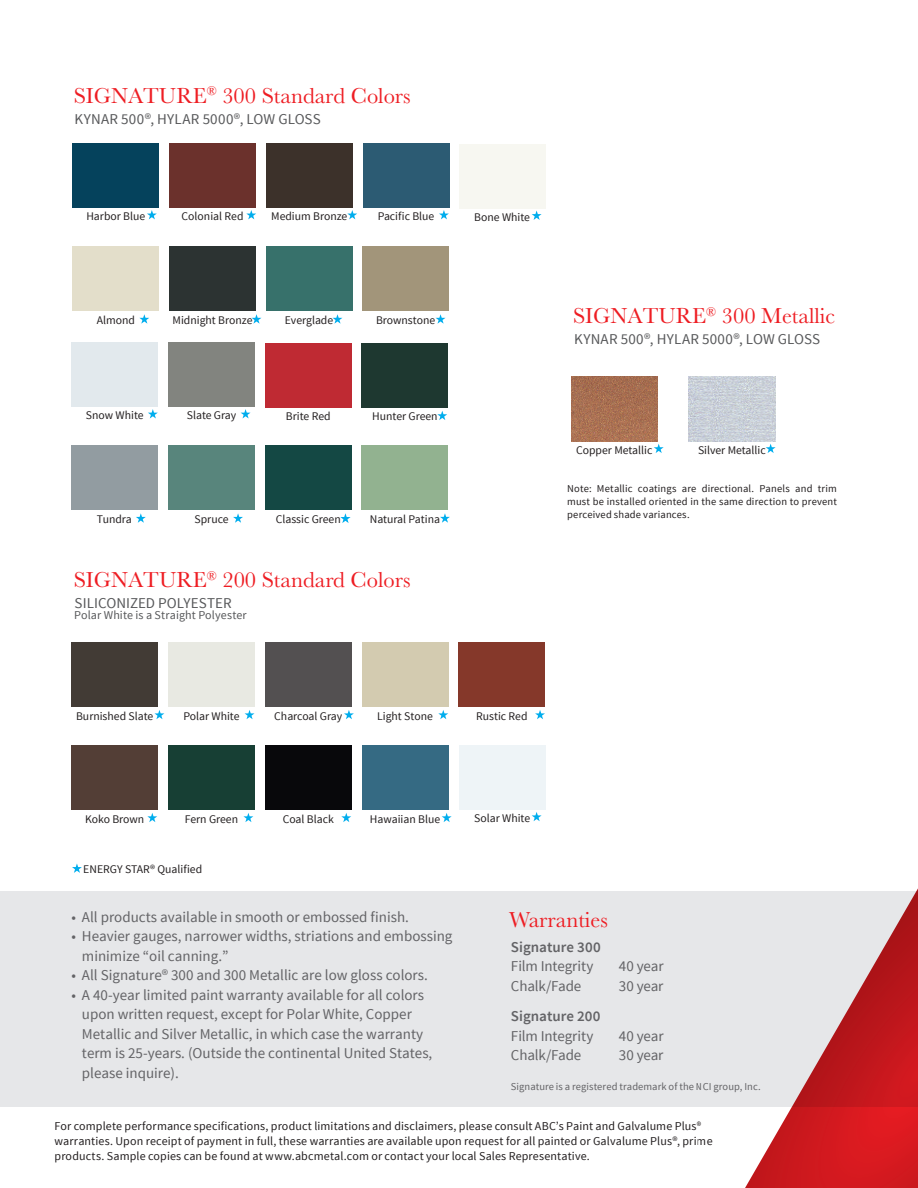
<style>
.page{position:relative;width:918px;height:1188px;background:#fff}
.page>*{position:absolute;margin:0;border:0;box-sizing:border-box;transform-origin:0 0}
.t1{font:22.5px "Baskerville";color:#ee1d23}
.t2{font:15px/19.5px "Source Sans Pro";color:#636366}
.t3{font:15px "Source Sans Pro";letter-spacing:.01em;color:#57585a}
.t4{font:600 15px "Source Sans Pro";color:#636366}
.t5{font:12px/15px "Source Sans Pro";letter-spacing:.01em;color:#231f20}
.t6{font:12px "Source Sans Pro";letter-spacing:.01em;color:#57585a}
.t7{font:11.7px "Source Sans Pro";color:#231f20}
.t8{font:10.5px/12.8px "Source Sans Pro";letter-spacing:.015em;color:#231f20;text-align:justify}
.t9{font:10.5px "Source Sans Pro";letter-spacing:.005em;color:#636366}
</style>
<div class="page">
<div style="left:73px;top:143px;width:86px;height:65px;background:#05425c"></div>
<div style="left:169px;top:143px;width:87px;height:65px;background:#6b312c"></div>
<div style="left:266px;top:143px;width:87px;height:65px;background:#3c312a"></div>
<div style="left:363px;top:143px;width:86px;height:65px;background:#2c5b73"></div>
<svg style="left:147px;top:210px;width:10px;height:9px"></svg>
<svg style="left:246px;top:210px;width:10px;height:9px"></svg>
<svg style="left:347px;top:210px;width:10px;height:9px"></svg>
<svg style="left:439px;top:210px;width:10px;height:9px"></svg>
<div style="left:73px;top:246px;width:86px;height:65px;background:#e3deca"></div>
<div style="left:169px;top:246px;width:87px;height:65px;background:#2c3332"></div>
<div style="left:266px;top:246px;width:86px;height:65px;background:#37716b"></div>
<div style="left:362px;top:246px;width:87px;height:65px;background:#a2957a"></div>
<svg style="left:139px;top:314px;width:10px;height:10px"></svg>
<svg style="left:252px;top:314px;width:9px;height:10px"></svg>
<svg style="left:333px;top:314px;width:9px;height:10px"></svg>
<svg style="left:436px;top:314px;width:9px;height:10px"></svg>
<div style="left:168px;top:342px;width:87px;height:65px;background:#82847f"></div>
<div style="left:72px;top:342px;width:86px;height:65px;background:#e2e9ed"></div>
<svg style="left:148px;top:409px;width:10px;height:9px"></svg>
<svg style="left:241px;top:409px;width:10px;height:9px"></svg>
<div style="left:71px;top:445px;width:87px;height:65px;background:#929ca1"></div>
<svg style="left:136px;top:513px;width:10px;height:10px"></svg>
<div style="left:168px;top:445px;width:87px;height:65px;background:#58857c"></div>
<svg style="left:233px;top:513px;width:10px;height:10px"></svg>
<div style="left:265px;top:343px;width:86px;height:65px;background:#bf2a33"></div>
<div style="left:362px;top:343px;width:86px;height:65px;background:#1e3830"></div>
<svg style="left:437px;top:411px;width:10px;height:9px"></svg>
<div style="left:265px;top:445px;width:86px;height:65px;background:#144844"></div>
<svg style="left:340px;top:513px;width:11px;height:10px"></svg>
<div style="left:362px;top:445px;width:86px;height:65px;background:#92b290"></div>
<svg style="left:440px;top:513px;width:10px;height:10px"></svg>
<img style="left:571px;top:377px;width:86px;height:64px">
<img style="left:689px;top:377px;width:86px;height:64px">
<svg style="left:654px;top:444px;width:10px;height:9px"></svg>
<svg style="left:766px;top:444px;width:10px;height:9px"></svg>
<div style="left:72px;top:642px;width:86px;height:65px;background:#423b35"></div>
<div style="left:72px;top:745px;width:86px;height:65px;background:#533e36"></div>
<svg style="left:155px;top:710px;width:9px;height:9px"></svg>
<div style="left:459px;top:642px;width:86px;height:65px;background:#85382a"></div>
<svg style="left:535px;top:710px;width:10px;height:9px"></svg>
<svg style="left:147px;top:813px;width:10px;height:9px"></svg>
<div style="left:168px;top:745px;width:87px;height:65px;background:#173f34"></div>
<div style="left:168px;top:642px;width:87px;height:65px;background:#e8e9e2"></div>
<svg style="left:245px;top:710px;width:9px;height:9px"></svg>
<svg style="left:243px;top:813px;width:10px;height:9px"></svg>
<div style="left:265px;top:745px;width:86px;height:65px;background:#08080b"></div>
<div style="left:265px;top:642px;width:86px;height:65px;background:#535051"></div>
<svg style="left:344px;top:710px;width:10px;height:9px"></svg>
<svg style="left:341px;top:813px;width:10px;height:9px"></svg>
<div style="left:362px;top:745px;width:86px;height:65px;background:#356a83"></div>
<div style="left:362px;top:642px;width:86px;height:65px;background:#d3cbb0"></div>
<svg style="left:438px;top:710px;width:10px;height:9px"></svg>
<svg style="left:442px;top:813px;width:10px;height:9px"></svg>
<div style="left:0;top:891px;width:918px;height:216px;background:#e6e7e9"></div>
<svg style="left:745px;top:888px;width:173px;height:300px"></svg>
<svg style="left:72px;top:863px;width:10px;height:10px"></svg>
<div style="left:459px;top:144px;width:86px;height:65px;background:#f7f7f1"></div>
<svg style="left:532px;top:211px;width:10px;height:9px"></svg>
<div style="left:459px;top:746px;width:86px;height:64px;background:#eef4f7"></div>
<svg style="left:532px;top:812px;width:10px;height:9px"></svg>
<p class="t1" style="left:74px;top:81px;width:338px">SIGNATURE<sup>®</sup> 300 Standard Colors</p>
<p class="t3" style="left:75px;top:110px;width:248px">KYNAR 500®, HYLAR 5000®, LOW GLOSS</p>
<p class="t7" style="left:86px;top:209px;width:60px">Harbor Blue</p>
<p class="t7" style="left:182px;top:209px;width:63px">Colonial Red</p>
<p class="t7" style="left:271px;top:209px;width:78px">Medium Bronze</p>
<p class="t7" style="left:378px;top:209px;width:58px">Pacific Blue</p>
<p class="t7" style="left:474px;top:210px;width:57px">Bone White</p>
<p class="t7" style="left:97px;top:313px;width:40px">Almond</p>
<p class="t7" style="left:173px;top:313px;width:81px">Midnight Bronze</p>
<p class="t7" style="left:285px;top:313px;width:50px">Everglade</p>
<p class="t7" style="left:376px;top:313px;width:61px">Brownstone</p>
<p class="t7" style="left:86px;top:408px;width:59px">Snow White</p>
<p class="t7" style="left:187px;top:408px;width:51px">Slate Gray</p>
<p class="t7" style="left:97px;top:512px;width:36px">Tundra</p>
<p class="t7" style="left:195px;top:512px;width:36px">Spruce</p>
<p class="t7" style="left:286px;top:409px;width:46px">Brite Red</p>
<p class="t7" style="left:372px;top:409px;width:67px">Hunter Green</p>
<p class="t7" style="left:276px;top:512px;width:67px">Classic Green</p>
<p class="t7" style="left:370px;top:512px;width:72px">Natural Patina</p>
<p class="t1" style="left:74px;top:566px;width:338px">SIGNATURE<sup>®</sup> 200 Standard Colors</p>
<p class="t3" style="left:75px;top:593px;width:159px">SILICONIZED POLYESTER</p>
<p class="t6" style="left:74px;top:608px;width:174px">Polar White is a Straight Polyester</p>
<p class="t7" style="left:76px;top:709px;width:79px">Burnished Slate</p>
<p class="t7" style="left:183px;top:709px;width:58px">Polar White</p>
<p class="t7" style="left:274px;top:709px;width:69px">Charcoal Gray</p>
<p class="t7" style="left:377px;top:709px;width:57px">Light Stone</p>
<p class="t7" style="left:476px;top:709px;width:53px">Rustic Red</p>
<p class="t1" style="left:573px;top:302px;width:263px">SIGNATURE<sup>®</sup> 300 Metallic</p>
<p class="t3" style="left:574px;top:330px;width:248px">KYNAR 500®, HYLAR 5000®, LOW GLOSS</p>
<p class="t7" style="left:576px;top:443px;width:78px">Copper Metallic</p>
<p class="t7" style="left:698px;top:443px;width:69px">Silver Metallic</p>
<p class="t8" style="left:567px;top:482px;width:271px">Note: Metallic coatings are directional. Panels and trim must be installed oriented in the same direction to prevent perceived shade variances.</p>
<p class="t7" style="left:85px;top:812px;width:61px">Koko Brown</p>
<p class="t7" style="left:185px;top:812px;width:55px">Fern Green</p>
<p class="t7" style="left:283px;top:812px;width:53px">Coal Black</p>
<p class="t7" style="left:370px;top:812px;width:72px">Hawaiian Blue</p>
<p class="t7" style="left:474px;top:811px;width:57px">Solar White</p>
<p class="t7" style="left:83px;top:862px;width:120px">ENERGY STAR® Qualified</p>
<p class="t2" style="left:71px;top:907px;width:339px">• All products available in smooth or embossed finish.</p>
<p class="t2" style="left:82px;top:927px;width:372px;text-indent:-10px">• Heavier gauges, narrower widths, striations and embossing minimize “oil canning.”</p>
<p class="t2" style="left:71px;top:966px;width:358px">• All Signature® 300 and 300 Metallic are low gloss colors.</p>
<p class="t2" style="left:82px;top:985px;width:352px;text-indent:-10px">• A 40-year limited paint warranty available for all colors upon written request, except for Polar White, Copper Metallic and Silver Metallic, in which case the warranty term is 25-years. (Outside the continental United States, please inquire).</p>
<p class="t1" style="left:509px;top:905px;width:100px">Warranties</p>
<p class="t4" style="left:511px;top:937px;width:91px">Signature 300</p>
<p class="t2" style="left:511px;top:957px;width:84px">Film Integrity</p>
<p class="t2" style="left:619px;top:957px;width:46px">40 year</p>
<p class="t2" style="left:511px;top:976px;width:72px">Chalk/Fade</p>
<p class="t2" style="left:619px;top:976px;width:46px">30 year</p>
<p class="t4" style="left:511px;top:1007px;width:91px">Signature 200</p>
<p class="t2" style="left:511px;top:1026px;width:84px">Film Integrity</p>
<p class="t2" style="left:619px;top:1026px;width:46px">40 year</p>
<p class="t2" style="left:511px;top:1046px;width:72px">Chalk/Fade</p>
<p class="t2" style="left:619px;top:1046px;width:46px">30 year</p>
<p class="t9" style="left:511px;top:1080px;width:251px">Signature is a registered trademark of the NCI group, Inc.</p>
<p class="t5" style="left:55px;top:1118px;width:660px">For complete performance specifications, product limitations and disclaimers, please consult ABC’s Paint and Galvalume Plus® warranties. Upon receipt of payment in full, these warranties are available upon request for all painted or Galvalume Plus®, prime products. Sample copies can be found at www.abcmetal.com or contact your local Sales Representative.</p>
</div>
